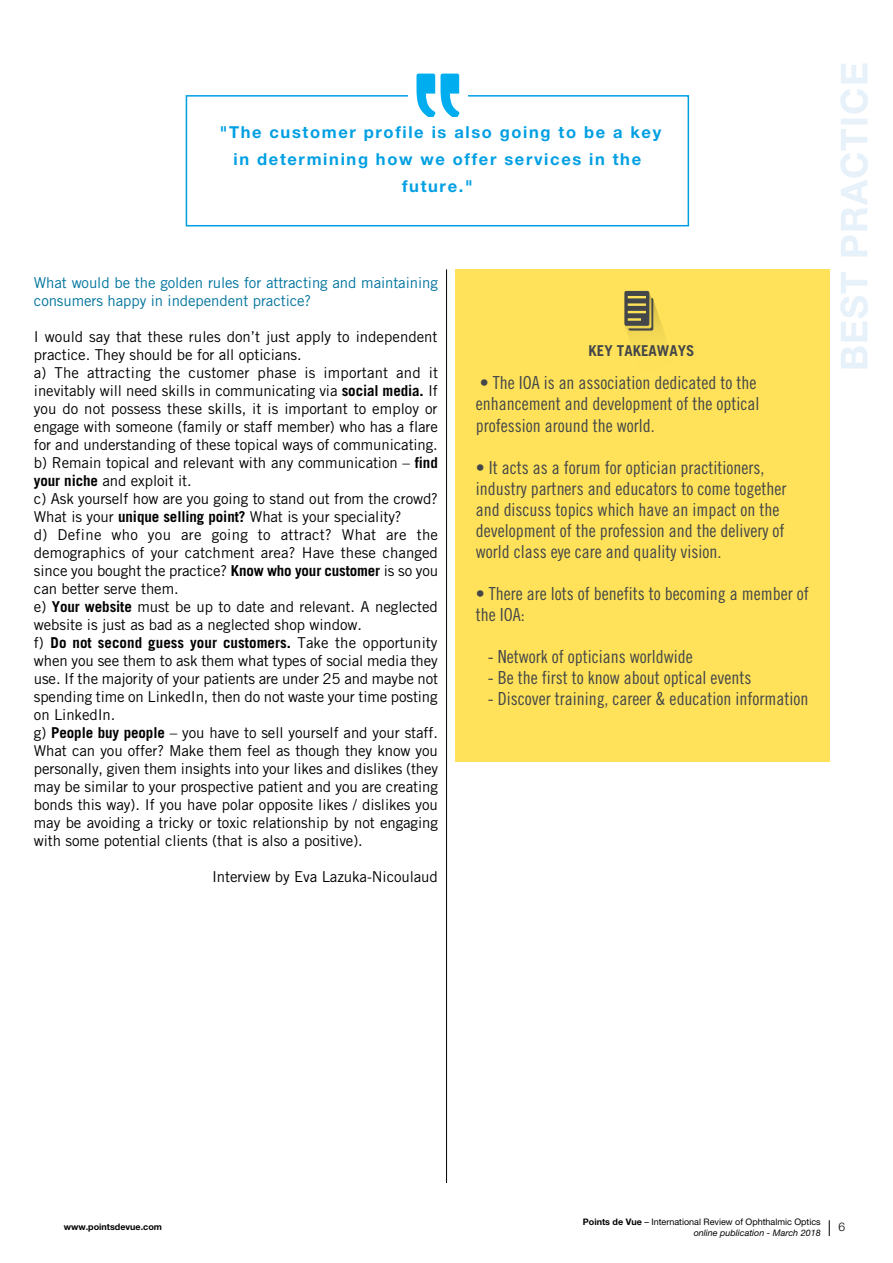
<style>
.page{position:relative;width:893px;height:1263px;background:#fff}
.page>*{position:absolute;margin:0;border:0;box-sizing:border-box;transform-origin:0 0}
.t1{font:700 36.9px "Helvetica Neue LT Std";letter-spacing:.03em;color:#e7f1fa}
.t2{font:18px/21px "Trade Gothic LT Std Cn 18";color:#444749}
.t3{font:700 16.5px/27px "Helvetica Neue LT Std";letter-spacing:.1em;color:#009fe3;text-align:center}
.t4{font:15px/18px "Trade Gothic LT Std";letter-spacing:-.005em;color:#000}
.t5{font:15px/18px "Trade Gothic LT Std";letter-spacing:-.005em;color:#00749e}
.t6{font:700 15px "Trade Gothic LT Std";color:#444749}
.t7{font:300 12px "Helvetica Neue LT Std";color:#000}
.t8{font:9px/10.8px "Helvetica Neue LT Std";color:#000;text-align:right}
.t9{font:700 9px "Helvetica Neue LT Std";color:#000}
.s1{font-weight:700}
.s2{font-style:italic}
</style>
<div class="page">
<svg style="left:829px;top:1220px;width:1px;height:16px"></svg>
<div style="left:455px;top:269px;width:374px;height:492px;background:#ffe259"></div>
<svg style="left:624px;top:291px;width:41px;height:49px"></svg>
<hr style="left:446px;top:269px;width:1px;height:914px;background:#000">
<div style="left:186px;top:95px;width:503px;height:131px;border:2px solid #009fe3"></div>
<div style="left:408px;top:63px;width:60px;height:54px;background:#fff"></div>
<svg style="left:416px;top:74px;width:43px;height:43px"></svg>
<p class="t3" style="left:220px;top:118px;width:443px">"The customer profile is also going to be a key in determining how we offer services in the future."</p>
<p class="t5" style="left:34px;top:273px;width:405px">What would be the golden rules for attracting and maintaining consumers happy in independent practice?</p>
<p class="t4" style="left:34px;top:327px;width:406px">I would say that these rules don’t just apply to independent practice. They should be for all opticians.<br>a) The attracting the customer phase is important and it inevitably will need skills in communicating via <span class="s1">social media.</span> If you do not possess these skills, it is important to employ or engage with someone (family or staff member) who has a flare for and understanding of these topical ways of communicating. b) Remain topical and relevant with any communication – <span class="s1">find your niche</span> and exploit it.<br>c) Ask yourself how are you going to stand out from the crowd?<br>What is your <span class="s1">unique selling point?</span> What is your speciality?<br>d) Define who you are going to attract? What are the demographics of your catchment area? Have these changed since you bought the practice? <span class="s1">Know who your customer</span> is so you can better serve them.<br>e) <span class="s1">Your website</span> must be up to date and relevant. A neglected website is just as bad as a neglected shop window.<br>f) <span class="s1">Do not second guess your customers.</span> Take the opportunity when you see them to ask them what types of social media they use. If the majority of your patients are under 25 and maybe not spending time on LinkedIn, then do not waste your time posting on LinkedIn.<br>g) <span class="s1">People buy people</span> – you have to sell yourself and your staff.<br>What can you offer? Make them feel as though they know you personally, given them insights into your likes and dislikes (they may be similar to your prospective patient and you are creating bonds this way). If you have polar opposite likes / dislikes you may be avoiding a tricky or toxic relationship by not engaging with some potential clients (that is also a positive).</p>
<p class="t4" style="left:212px;top:867px;width:227px">Interview by Eva Lazuka-Nicoulaud</p>
<p class="t6" style="left:589px;top:342px;width:107px">KEY TAKEAWAYS</p>
<p class="t2" style="left:476px;top:372px;width:285px">• The IOA is an association dedicated to the enhancement and development of the optical profession around the world.</p>
<p class="t2" style="left:476px;top:456px;width:312px">• It acts as a forum for optician practitioners, industry partners and educators to come together and discuss topics which have an impact on the development of the profession and the delivery of world class eye care and quality vision.</p>
<p class="t2" style="left:476px;top:582px;width:334px">• There are lots of benefits to becoming a member of the IOA:</p>
<p class="t2" style="left:488px;top:645px;width:206px">- Network of opticians worldwide</p>
<p class="t2" style="left:488px;top:666px;width:265px">- Be the first to know about optical events</p>
<p class="t2" style="left:488px;top:687px;width:322px">- Discover training, career &amp; education information</p>
<h1 class="t1" style="left:831px;top:371px;width:310px;rotate:-90deg">BEST PRACTICE</h1>
<p class="t8" style="left:583px;top:1216px;width:239px"><span class="s1">Points de Vue</span> – International Review of Ophthalmic Optics <span class="s2">online publication - March 2018</span></p>
<p class="t9" style="left:64px;top:1221px;width:100px">www.pointsdevue.com</p>
<p class="t7" style="left:838px;top:1220px;width:8px">6</p>
</div>
